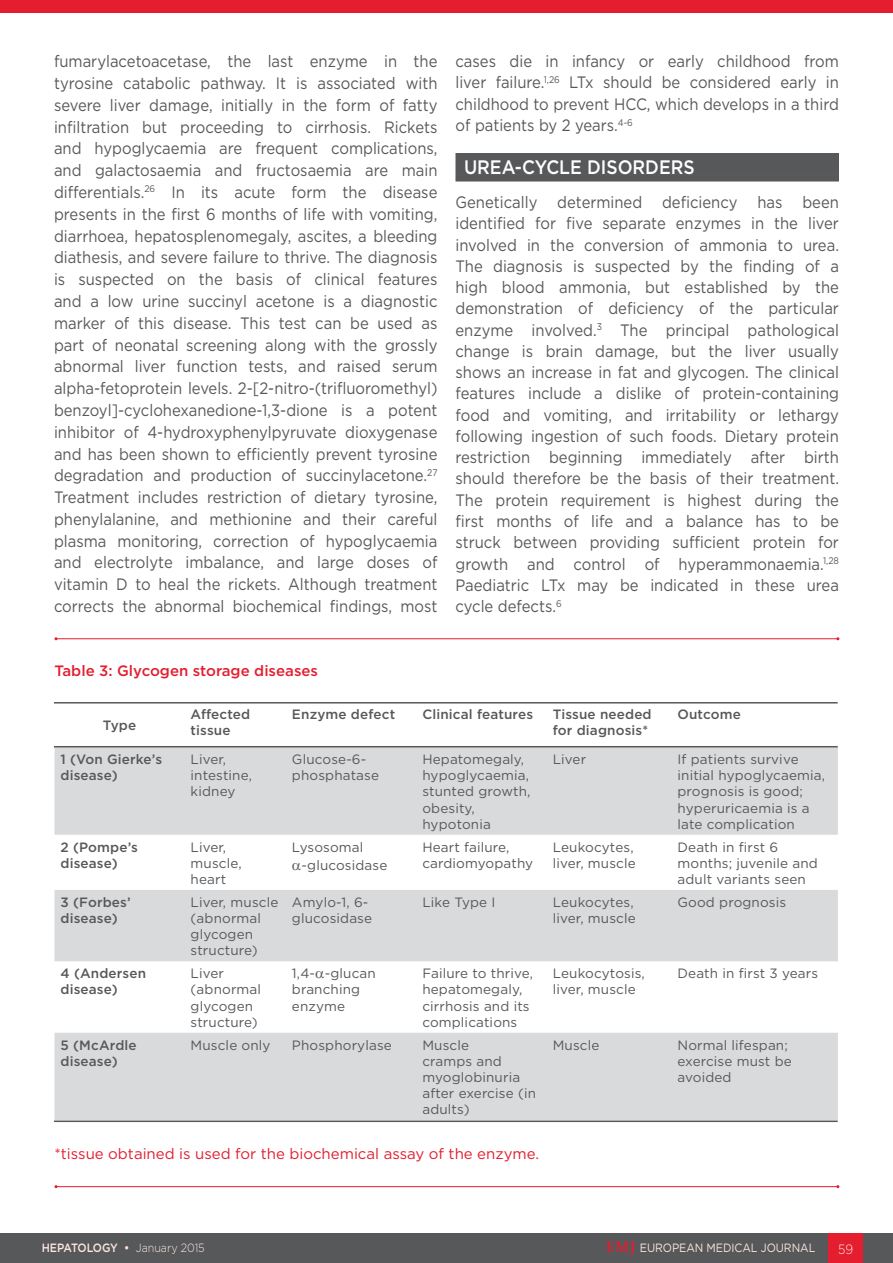
<style>
.page{position:relative;width:893px;height:1263px;background:#fff}
.page>*{position:absolute;margin:0;border:0;box-sizing:border-box;transform-origin:0 0}
.HEADING_1{font:500 19.5px "Gotham";color:#fff;scale:.9 1}
.TEXT_BODY{font:16.5px/21.8px "Gotham";color:#57585a;text-align:justify;scale:.9 1}
.FIGURE_LEGEND{font:15px "Gotham";color:#e41d2f}
.FIGURE_LEGEND-2{font:500 15px "Gotham";color:#e41d2f}
.Table_text{font:13.5px/16.2px "Gotham";letter-spacing:.01em;color:#57585a}
.Table_text-2{font:500 13.5px/16.2px "Gotham";letter-spacing:.01em;color:#57585a}
.t1{font:300 13.5px "Gotham";color:#fce7de;scale:.9 1}
.t2{font:12px "Gotham";letter-spacing:-.005em;color:#fce7de;scale:.9 1}
.t3{font:500 12px "Gotham";letter-spacing:-.035em;color:#fce7de;scale:.9 1}
.s1{font-weight:300}
.s2{font-family:"Palatino Linotype";font-weight:700;font-size:15px;color:#e41d2f}
</style>
<div class="page">
<div style="left:0;top:1233px;width:893px;height:30px;background:#57585a"></div>
<div style="left:829px;top:1233px;width:34px;height:30px;background:#e41d2f"></div>
<div style="left:0;top:0;width:893px;height:12px;background:#e41d2f"></div>
<div style="left:455px;top:153px;width:384px;height:21px;background:#57585a"></div>
<div style="left:455px;top:174px;width:384px;height:8px;background:#57585a"></div>
<hr style="left:56px;top:638px;width:782px;height:1px;background:#e41d2f">
<svg style="left:55px;top:747px;width:783px;height:373px;fill:#d9dadc"></svg>
<hr style="left:56px;top:1186px;width:782px;height:1px;background:#e41d2f">
<hr style="left:54px;top:702px;width:784px;height:1px;background:#57585a">
<hr style="left:54px;top:746px;width:784px;height:1px;background:#57585a">
<hr style="left:54px;top:1120px;width:784px;height:2px;background:#57585a">
<svg style="left:293px;top:862px;width:8px;height:8px"></svg>
<svg style="left:316px;top:971px;width:8px;height:7px"></svg>
<p class="TEXT_BODY" style="left:54px;top:50px;width:428px">fumarylacetoacetase, the last enzyme in the tyrosine catabolic pathway. It is associated with severe liver damage, initially in the form of fatty infiltration but proceeding to cirrhosis. Rickets and hypoglycaemia are frequent complications, and galactosaemia and fructosaemia are main differentials.<sup>26</sup> In its acute form the disease presents in the first 6 months of life with vomiting, diarrhoea, hepatosplenomegaly, ascites, a bleeding diathesis, and severe failure to thrive. The diagnosis is suspected on the basis of clinical features and a low urine succinyl acetone is a diagnostic marker of this disease. This test can be used as part of neonatal screening along with the grossly abnormal liver function tests, and raised serum alpha-fetoprotein levels. 2-[2-nitro-(trifluoromethyl) benzoyl]-cyclohexanedione-1,3-dione is a potent inhibitor of 4-hydroxyphenylpyruvate dioxygenase and has been shown to efficiently prevent tyrosine degradation and production of succinylacetone.<sup>27<br></sup>Treatment includes restriction of dietary tyrosine, phenylalanine, and methionine and their careful plasma monitoring, correction of hypoglycaemia and electrolyte imbalance, and large doses of vitamin D to heal the rickets. Although treatment corrects the abnormal biochemical findings, most</p>
<p class="TEXT_BODY" style="left:455px;top:50px;width:428px;line-height:21.3px">cases die in infancy or early childhood from liver failure.<sup>1,26</sup> LTx should be considered early in childhood to prevent HCC, which develops in a third of patients by 2 years.<sup>4-6</sup></p>
<p class="HEADING_1" style="left:464px;top:154px;width:258px">UREA-CYCLE DISORDERS</p>
<p class="TEXT_BODY" style="left:455px;top:191px;width:428px;line-height:21.3px">Genetically determined deficiency has been identified for five separate enzymes in the liver involved in the conversion of ammonia to urea.<br>The diagnosis is suspected by the finding of a high blood ammonia, but established by the demonstration of deficiency of the particular enzyme involved.<sup>3</sup> The principal pathological change is brain damage, but the liver usually shows an increase in fat and glycogen. The clinical features include a dislike of protein-containing food and vomiting, and irritability or lethargy following ingestion of such foods. Dietary protein restriction beginning immediately after birth should therefore be the basis of their treatment.<br>The protein requirement is highest during the first months of life and a balance has to be struck between providing sufficient protein for growth and control of hyperammonaemia.<sup>1,28<br></sup>Paediatric LTx may be indicated in these urea cycle defects.<sup>6</sup></p>
<p class="FIGURE_LEGEND-2" style="left:55px;top:661px;width:265px">Table 3: Glycogen storage diseases</p>
<p class="Table_text-2" style="left:103px;top:717px;width:35px">Type</p>
<p class="Table_text-2" style="left:191px;top:706px;width:61px">Affected tissue</p>
<p class="Table_text-2" style="left:292px;top:706px;width:105px">Enzyme defect</p>
<p class="Table_text-2" style="left:422px;top:706px;width:112px">Clinical features</p>
<p class="Table_text-2" style="left:553px;top:706px;width:100px">Tissue needed for diagnosis*</p>
<p class="Table_text-2" style="left:677px;top:706px;width:65px">Outcome</p>
<p class="Table_text-2" style="left:61px;top:751px;width:103px">1 (Von Gierke’s disease)</p>
<p class="Table_text" style="left:191px;top:751px;width:63px">Liver, intestine, kidney</p>
<p class="Table_text" style="left:292px;top:751px;width:89px">Glucose-6- phosphatase</p>
<p class="Table_text" style="left:422px;top:751px;width:110px">Hepatomegaly, hypoglycaemia, stunted growth, obesity, hypotonia</p>
<p class="Table_text" style="left:553px;top:751px;width:35px">Liver</p>
<p class="Table_text" style="left:677px;top:751px;width:149px">If patients survive initial hypoglycaemia, prognosis is good; hyperuricaemia is a late complication</p>
<p class="Table_text-2" style="left:61px;top:838px;width:79px">2 (Pompe’s disease)</p>
<p class="Table_text" style="left:191px;top:838px;width:53px">Liver, muscle, heart</p>
<p class="Table_text" style="left:302px;top:837px;width:87px;line-height:18px;text-indent:-10px">Lysosomal -glucosidase</p>
<p class="Table_text" style="left:422px;top:838px;width:112px">Heart failure, cardiomyopathy</p>
<p class="Table_text" style="left:553px;top:838px;width:84px">Leukocytes, liver, muscle</p>
<p class="Table_text" style="left:677px;top:838px;width:142px">Death in first 6 months; juvenile and adult variants seen</p>
<p class="Table_text-2" style="left:61px;top:894px;width:72px">3 (Forbes’ disease)</p>
<p class="Table_text" style="left:191px;top:893px;width:89px">Liver, muscle (abnormal glycogen structure)</p>
<p class="Table_text" style="left:292px;top:893px;width:82px">Amylo-1, 6- glucosidase</p>
<p class="Table_text" style="left:422px;top:893px;width:75px">Like Type I</p>
<p class="Table_text" style="left:553px;top:893px;width:84px">Leukocytes, liver, muscle</p>
<p class="Table_text" style="left:677px;top:893px;width:110px">Good prognosis</p>
<p class="Table_text-2" style="left:61px;top:965px;width:87px">4 (Andersen disease)</p>
<p class="Table_text" style="left:191px;top:965px;width:72px">Liver (abnormal glycogen structure)</p>
<p class="Table_text" style="left:292px;top:965px;width:85px">1,4- -glucan branching enzyme</p>
<p class="Table_text" style="left:422px;top:965px;width:112px">Failure to thrive, hepatomegaly, cirrhosis and its complications</p>
<p class="Table_text" style="left:553px;top:965px;width:94px">Leukocytosis, liver, muscle</p>
<p class="Table_text" style="left:677px;top:965px;width:142px">Death in first 3 years</p>
<p class="Table_text-2" style="left:61px;top:1036px;width:78px">5 (McArdle disease)</p>
<p class="Table_text" style="left:191px;top:1036px;width:81px">Muscle only</p>
<p class="Table_text" style="left:292px;top:1036px;width:101px">Phosphorylase</p>
<p class="Table_text" style="left:422px;top:1036px;width:115px">Muscle<br>cramps and myoglobinuria after exercise (in adults)</p>
<p class="Table_text" style="left:553px;top:1036px;width:48px">Muscle</p>
<p class="Table_text" style="left:677px;top:1036px;width:116px">Normal lifespan; exercise must be avoided</p>
<p class="FIGURE_LEGEND" style="left:54px;top:1144px;width:486px">*tissue obtained is used for the biochemical assay of the enzyme.</p>
<p class="t3" style="left:42px;top:1240px;width:183px">HEPATOLOGY • <span class="s1">January 2015</span></p>
<p class="t2" style="left:606px;top:1240px;width:234px"><span class="s2">EMJ</span> EUROPEAN MEDICAL JOURNAL</p>
<p class="t1" style="left:838px;top:1240px;width:18px">59</p>
</div>
